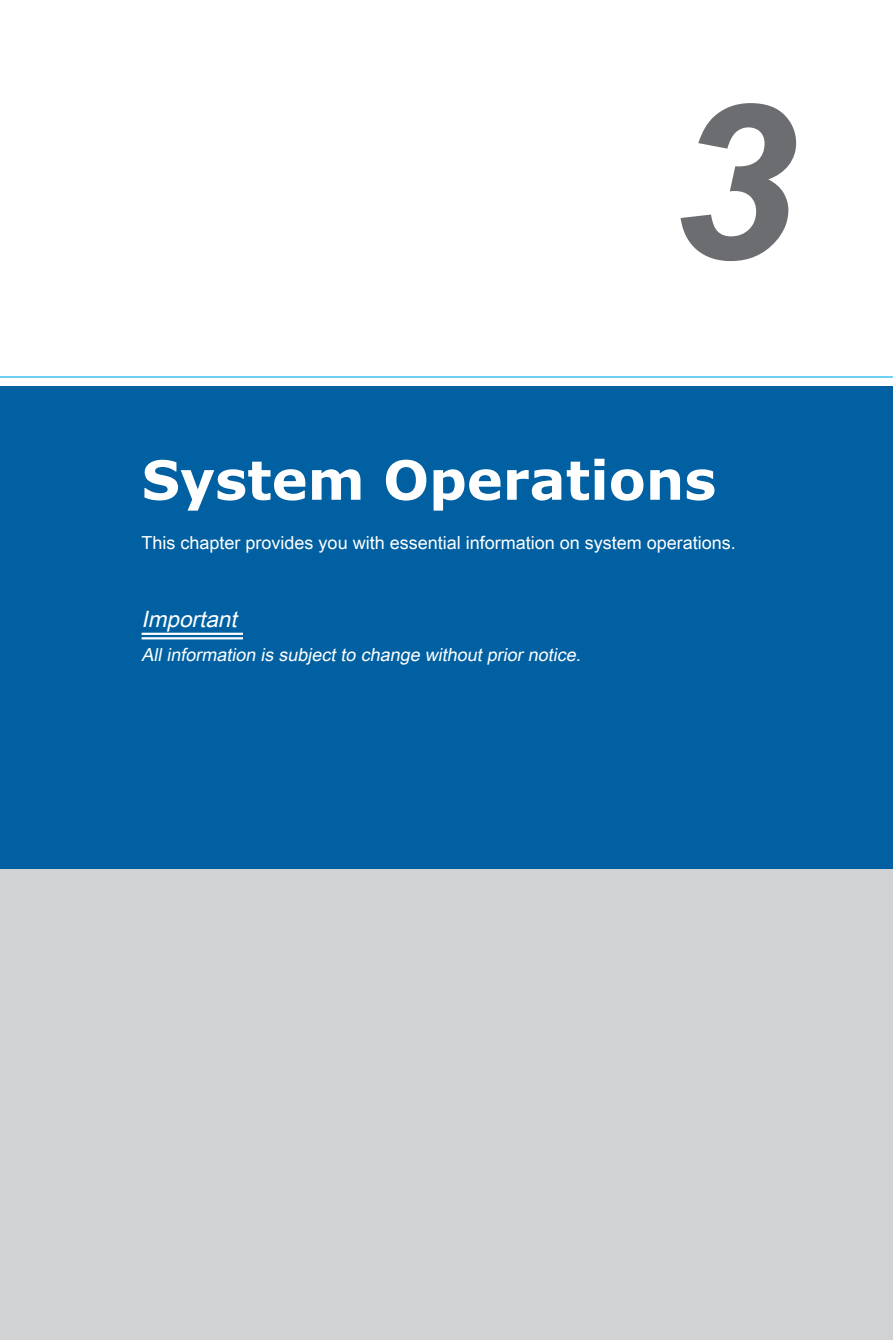
<style>
.page{position:relative;width:893px;height:1340px;background:#fff}
.page>*{position:absolute;margin:0;border:0;box-sizing:border-box;transform-origin:0 0}
.chapter_number{font:italic 700 216px "Arial";color:#6c6d70;scale:1.05 1}
.Chapter_text_-_24pt{font:700 54px "Verdana";color:#fff}
.Important_title_copy{font:italic 22.5px "Arial Unicode MS";color:#fff}
.Body_text_-_8pt{font:18px "Arial Unicode MS";color:#fff}
.Important_text{font:italic 18px "Arial Unicode MS";color:#fff}
</style>
<div class="page">
<div style="left:0;top:844px;width:893px;height:495px;background:#d1d2d4"></div>
<div style="left:0;top:386px;width:893px;height:482px;background:#0160a1"></div>
<hr style="left:142px;top:632px;width:101px;height:3px;background:#fff">
<hr style="left:142px;top:637px;width:101px;height:2px;background:#fff">
<hr style="left:0;top:376px;width:893px;height:1px;background:#00aeef">
<p class="chapter_number" style="left:669px;top:38px;width:122px">3</p>
<p class="Chapter_text_-_24pt" style="left:142px;top:442px;width:576px">System Operations</p>
<p class="Body_text_-_8pt" style="left:142px;top:530px;width:593px">This chapter provides you with essential information on system operations.</p>
<p class="Important_title_copy" style="left:142px;top:602px;width:103px">Important</p>
<p class="Important_text" style="left:142px;top:641px;width:440px">Allinformation is subjectto change withoutpriornotice.</p>
</div>
